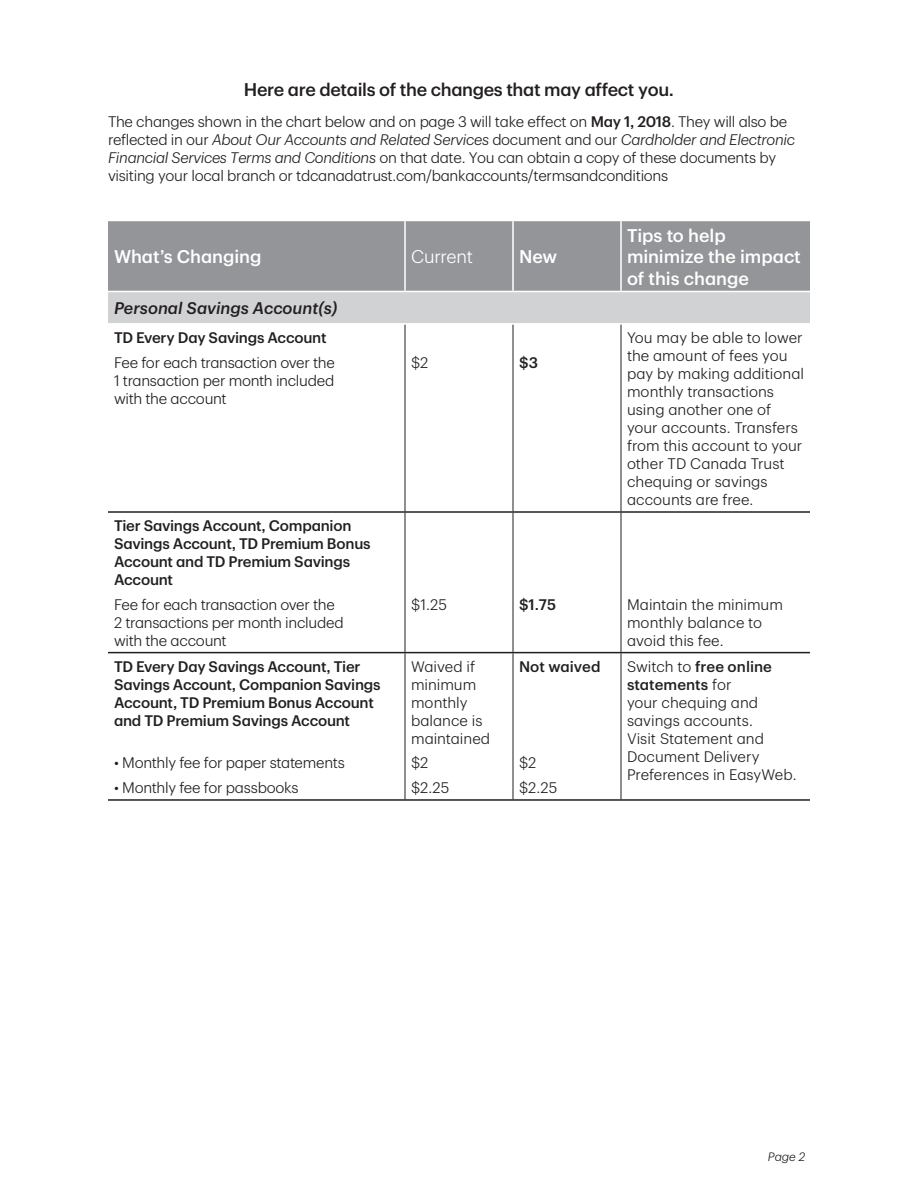
<style>
.page{position:relative;width:918px;height:1188px;background:#fff}
.page>*{position:absolute;margin:0;border:0;box-sizing:border-box;transform-origin:0 0}
.t1{font:500 18px/21.6px "TD Graphik";letter-spacing:-.005em;color:#fff}
.t2{font:500 18px "TD Graphik";letter-spacing:-.02em;color:#231f20}
.t3{font:300 18px "TD Graphik";letter-spacing:-.015em;color:#fff}
.t4{font:italic 500 16.5px "TD Graphik";color:#231f20}
.t5{font:300 15px/18px "TD Graphik";letter-spacing:-.015em;color:#231f20}
.t6{font:500 15px/18px "TD Graphik";letter-spacing:-.02em;color:#231f20}
.t7{font:500 15px "TD Graphik";color:#231f20}
.t8{font:italic 300 12px "TD Graphik";color:#231f20}
.s1{font-weight:500}
.s2{font-style:italic}
</style>
<div class="page">
<div style="left:108px;top:220px;width:297px;height:71px;background:#939598"></div>
<div style="left:405px;top:220px;width:108px;height:71px;background:#939598"></div>
<div style="left:513px;top:220px;width:108px;height:71px;background:#939598"></div>
<div style="left:621px;top:220px;width:189px;height:71px;background:#939598"></div>
<div style="left:108px;top:291px;width:702px;height:33px;background:#d1d2d4"></div>
<hr style="left:405px;top:220px;width:108px;height:1px;background:#fff">
<hr style="left:405px;top:291px;width:108px;height:1px;background:#fff">
<hr style="left:405px;top:323px;width:108px;height:2px;background:#fff">
<hr style="left:405px;top:325px;width:1px;height:186px;background:#231f20">
<hr style="left:513px;top:325px;width:1px;height:186px;background:#231f20">
<hr style="left:405px;top:513px;width:1px;height:139px;background:#231f20">
<hr style="left:513px;top:513px;width:1px;height:139px;background:#231f20">
<hr style="left:405px;top:653px;width:1px;height:146px;background:#231f20">
<hr style="left:513px;top:653px;width:1px;height:146px;background:#231f20">
<hr style="left:108px;top:220px;width:297px;height:1px;background:#fff">
<hr style="left:404px;top:221px;width:2px;height:70px;background:#fff">
<hr style="left:108px;top:291px;width:297px;height:1px;background:#fff">
<hr style="left:108px;top:323px;width:297px;height:2px;background:#fff">
<hr style="left:513px;top:220px;width:108px;height:1px;background:#fff">
<hr style="left:512px;top:221px;width:2px;height:70px;background:#fff">
<hr style="left:513px;top:291px;width:108px;height:1px;background:#fff">
<hr style="left:513px;top:323px;width:108px;height:2px;background:#fff">
<hr style="left:621px;top:323px;width:189px;height:2px;background:#fff">
<hr style="left:108px;top:511px;width:297px;height:2px;background:#231f20">
<hr style="left:405px;top:511px;width:108px;height:2px;background:#231f20">
<hr style="left:513px;top:511px;width:108px;height:2px;background:#231f20">
<hr style="left:108px;top:652px;width:297px;height:1px;background:#231f20">
<hr style="left:405px;top:652px;width:108px;height:1px;background:#231f20">
<hr style="left:513px;top:652px;width:108px;height:1px;background:#231f20">
<hr style="left:108px;top:799px;width:297px;height:2px;background:#231f20">
<hr style="left:405px;top:799px;width:108px;height:2px;background:#231f20">
<hr style="left:513px;top:799px;width:108px;height:2px;background:#231f20">
<hr style="left:621px;top:220px;width:189px;height:1px;background:#fff">
<hr style="left:620px;top:221px;width:2px;height:70px;background:#fff">
<hr style="left:621px;top:291px;width:189px;height:1px;background:#fff">
<hr style="left:621px;top:325px;width:1px;height:186px;background:#231f20">
<hr style="left:621px;top:513px;width:1px;height:139px;background:#231f20">
<hr style="left:621px;top:653px;width:1px;height:146px;background:#231f20">
<hr style="left:621px;top:511px;width:189px;height:2px;background:#231f20">
<hr style="left:621px;top:652px;width:189px;height:1px;background:#231f20">
<hr style="left:621px;top:799px;width:189px;height:2px;background:#231f20">
<h2 class="t2" style="left:244px;top:76px;width:432px">Here are details of the changes that may affect you.</h2>
<p class="t5" style="left:108px;top:112px;width:689px">The changes shown in the chart below and on page 3 will take effect on <span class="s1">May 1, 2018</span>. They will also be reflected in our <span class="s2">About Our Accounts and Related Services</span> document and our <span class="s2">Cardholder and Electronic Financial Services Terms and Conditions</span> on that date. You can obtain a copy of these documents by visiting your local branch or tdcanadatrust.com/bankaccounts/termsandconditions</p>
<p class="t1" style="left:114px;top:245px;width:149px">What’s Changing</p>
<p class="t3" style="left:411px;top:243px;width:64px">Current</p>
<p class="t1" style="left:519px;top:245px;width:40px">New</p>
<p class="t4" style="left:114px;top:296px;width:225px">Personal Savings Account(s)</p>
<p class="t6" style="left:114px;top:328px;width:214px">TD Every Day Savings Account</p>
<p class="t5" style="left:114px;top:352px;width:222px;text-align:justify">Fee for each transaction over the 1 transaction per month included with the account</p>
<p class="t5" style="left:411px;top:352px;width:19px">$2</p>
<p class="t6" style="left:519px;top:352px;width:21px">$3</p>
<p class="t1" style="left:627px;top:223px;width:175px">Tips to help minimize the impact of this change</p>
<p class="t5" style="left:627px;top:328px;width:178px">You may be able to lower the amount of fees you pay by making additional monthly transactions using another one of your accounts. Transfers from this account to your other TD Canada Trust chequing or savings accounts are free.</p>
<p class="t6" style="left:114px;top:515px;width:258px">Tier Savings Account, Companion<br>Savings Account, TD Premium Bonus<br>Account and TD Premium Savings<br>Account</p>
<p class="t5" style="left:114px;top:594px;width:231px">Fee for each transaction over the<br>2 transactions per month included with the account</p>
<p class="t5" style="left:411px;top:594px;width:38px">$1.25</p>
<p class="t6" style="left:519px;top:594px;width:39px">$1.75</p>
<p class="t5" style="left:627px;top:594px;width:157px">Maintain the minimum monthly balance to avoid this fee.</p>
<p class="t6" style="left:114px;top:656px;width:268px">TD Every Day Savings Account, Tier Savings Account, Companion Savings Account, TD Premium Bonus Account and TD Premium Savings Account</p>
<p class="t5" style="left:114px;top:753px;width:232px">• Monthly fee for paper statements</p>
<p class="t5" style="left:114px;top:778px;width:186px">• Monthly fee for passbooks</p>
<p class="t5" style="left:411px;top:656px;width:81px">Waived if minimum monthly balance is maintained</p>
<p class="t5" style="left:411px;top:749px;width:40px;line-height:24.8px">$2 $2.25</p>
<p class="t5" style="left:627px;top:656px;width:171px">Switch to <span class="s1">free online statements</span> for<br>your chequing and savings accounts.<br>Visit Statement and<br>Document Delivery<br>Preferences in EasyWeb.</p>
<p class="t7" style="left:519px;top:655px;width:83px">Not waived</p>
<p class="t5" style="left:519px;top:753px;width:19px">$2</p>
<p class="t5" style="left:519px;top:778px;width:40px">$2.25</p>
<p class="t8" style="left:768px;top:1148px;width:39px">Page 2</p>
</div>
